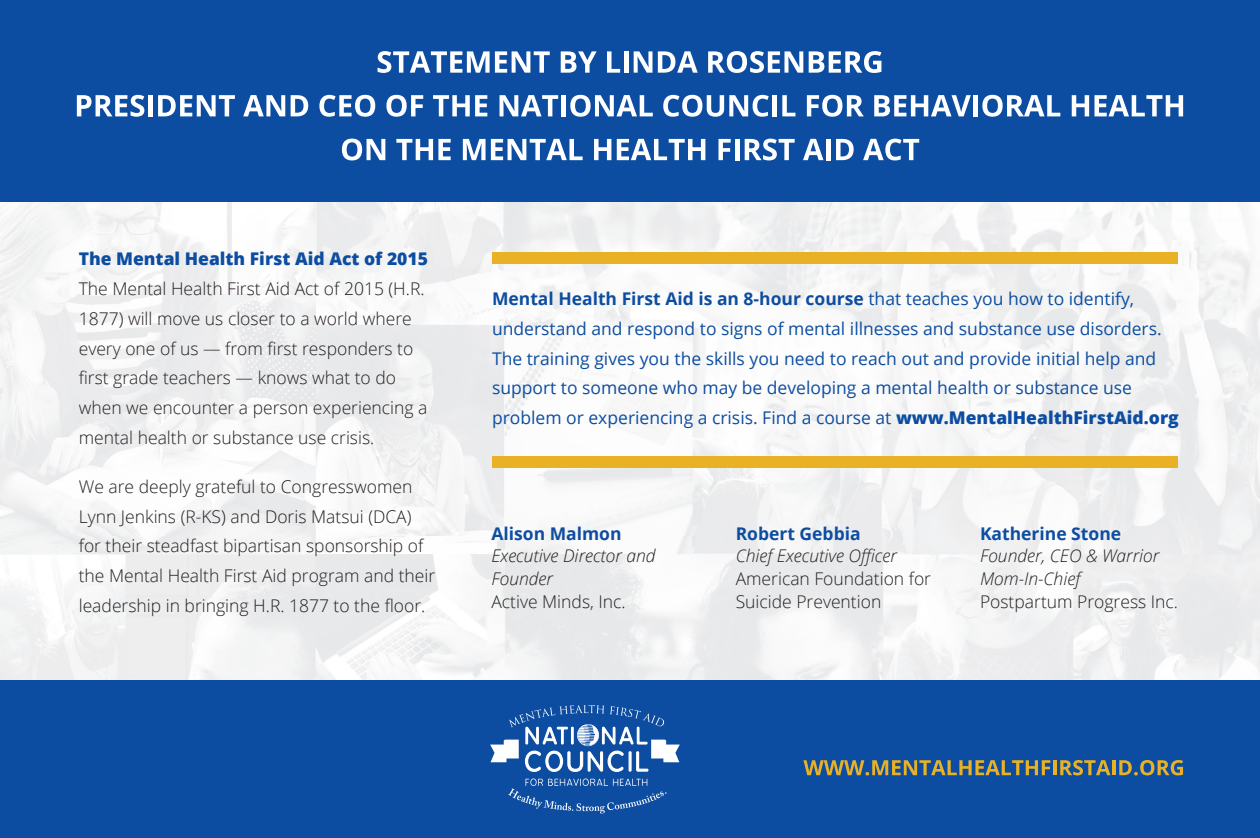
<style>
.page{position:relative;width:1260px;height:838px;background:#fff}
.page>*{position:absolute;margin:0;border:0;box-sizing:border-box;transform-origin:0 0}
.t1{font:300 17.5px/29.8px "Open Sans";color:#231f20}
.t2{font:17.5px/29.8px "Open Sans";color:#0d4da1}
.t3{font:italic 300 17.5px/22.8px "Open Sans";color:#231f20}
.t4{font:700 17.5px "Open Sans";color:#0d4da1}
.t5{font:800 17.5px "Open Sans";color:#0d4da1}
.s1{font-weight:700}
.s2{font-weight:800}
</style>
<div class="page">
<img style="left:0;top:202px;width:1260px;height:478px">
<div style="left:0;top:0;width:1260px;height:202px;background:#0d4da1"></div>
<div style="left:0;top:680px;width:1260px;height:158px;background:#0d4da1"></div>
<svg style="left:378px;top:51px;width:172px;height:22px"></svg>
<svg style="left:561px;top:51px;width:36px;height:22px"></svg>
<svg style="left:607px;top:51px;width:13px;height:22px"></svg>
<hr style="left:624px;top:51px;width:4px;height:22px;background:#fff">
<svg style="left:634px;top:51px;width:64px;height:22px"></svg>
<svg style="left:708px;top:51px;width:95px;height:22px"></svg>
<svg style="left:809px;top:51px;width:72px;height:22px"></svg>
<svg style="left:77px;top:95px;width:67px;height:22px"></svg>
<div style="left:148px;top:95px;width:5px;height:21px;background:#fff"></div>
<svg style="left:158px;top:95px;width:77px;height:21px"></svg>
<svg style="left:243px;top:95px;width:42px;height:21px"></svg>
<svg style="left:291px;top:95px;width:17px;height:21px"></svg>
<svg style="left:319px;top:95px;width:56px;height:22px"></svg>
<svg style="left:386px;top:95px;width:37px;height:22px"></svg>
<svg style="left:433px;top:95px;width:54px;height:21px"></svg>
<svg style="left:500px;top:95px;width:58px;height:21px"></svg>
<div style="left:561px;top:95px;width:5px;height:21px;background:#fff"></div>
<svg style="left:570px;top:95px;width:83px;height:22px"></svg>
<svg style="left:663px;top:95px;width:106px;height:22px"></svg>
<div style="left:772px;top:95px;width:5px;height:21px;background:#fff"></div>
<svg style="left:782px;top:95px;width:13px;height:21px"></svg>
<svg style="left:807px;top:95px;width:57px;height:22px"></svg>
<svg style="left:874px;top:95px;width:97px;height:21px"></svg>
<hr style="left:974px;top:95px;width:4px;height:21px;background:#fff">
<svg style="left:982px;top:95px;width:78px;height:22px"></svg>
<svg style="left:1072px;top:95px;width:17px;height:21px"></svg>
<svg style="left:1095px;top:95px;width:88px;height:21px"></svg>
<svg style="left:342px;top:139px;width:43px;height:21px"></svg>
<svg style="left:396px;top:139px;width:55px;height:21px"></svg>
<svg style="left:463px;top:139px;width:120px;height:21px"></svg>
<svg style="left:594px;top:139px;width:17px;height:21px"></svg>
<svg style="left:617px;top:139px;width:88px;height:21px"></svg>
<svg style="left:719px;top:139px;width:12px;height:21px"></svg>
<hr style="left:735px;top:139px;width:4px;height:21px;background:#fff">
<svg style="left:745px;top:139px;width:50px;height:21px"></svg>
<svg style="left:803px;top:139px;width:21px;height:21px"></svg>
<div style="left:826px;top:139px;width:5px;height:21px;background:#fff"></div>
<svg style="left:836px;top:139px;width:18px;height:21px"></svg>
<svg style="left:863px;top:139px;width:56px;height:21px"></svg>
<svg style="left:490px;top:705px;width:190px;height:67px"></svg>
<svg style="left:508px;top:778px;width:159px;height:35px"></svg>
<svg style="left:803px;top:760px;width:247px;height:15px"></svg>
<hr style="left:1053px;top:760px;width:4px;height:15px;background:#e8b126">
<svg style="left:1060px;top:760px;width:50px;height:15px"></svg>
<hr style="left:1112px;top:760px;width:4px;height:15px;background:#e8b126">
<svg style="left:1119px;top:760px;width:64px;height:15px"></svg>
<div style="left:492px;top:252px;width:685px;height:11px;background:#e8b126"></div>
<div style="left:492px;top:457px;width:685px;height:11px;background:#e8b126"></div>
<p class="t5" style="left:79px;top:246px;width:351px">The Mental Health First Aid Act of 2015</p>
<p class="t1" style="left:79px;top:273px;width:350px">The Mental Health First Aid Act of 2015 (H.R.<br>1877) will move us closer to a world where every one of us — from first responders to first grade teachers — knows what to do when we encounter a person experiencing a mental health or substance use crisis.</p>
<p class="t1" style="left:79px;top:471px;width:358px">We are deeply grateful to Congresswomen Lynn Jenkins (R-KS) and Doris Matsui (DCA) for their steadfast bipartisan sponsorship of the Mental Health First Aid program and their leadership in bringing H.R. 1877 to the floor.</p>
<p class="t2" style="left:492px;top:283px;width:688px"><span class="s1">Mental Health First Aid is an 8-hour course</span> that teaches you how to identify, understand and respond to signs of mental illnesses and substance use disorders.<br>The training gives you the skills you need to reach out and provide initial help and support to someone who may be developing a mental health or substance use problem or experiencing a crisis. Find a course at <span class="s2">www.MentalHealthFirstAid.org</span></p>
<p class="t4" style="left:491px;top:521px;width:132px">Alison Malmon</p>
<p class="t3" style="left:491px;top:544px;width:166px">Executive Director and<br>Founder</p>
<p class="t1" style="left:491px;top:586px;width:136px">Active Minds, Inc.</p>
<p class="t4" style="left:736px;top:521px;width:126px">Robert Gebbia</p>
<p class="t3" style="left:736px;top:544px;width:163px">Chief Executive Officer</p>
<p class="t1" style="left:736px;top:567px;width:197px;line-height:22.8px">American Foundation for<br>Suicide Prevention</p>
<p class="t4" style="left:980px;top:521px;width:143px">Katherine Stone</p>
<p class="t3" style="left:980px;top:544px;width:181px">Founder, CEO &amp; Warrior<br>Mom-In-Chief</p>
<p class="t1" style="left:980px;top:586px;width:200px">Postpartum Progress Inc.</p>
</div>
